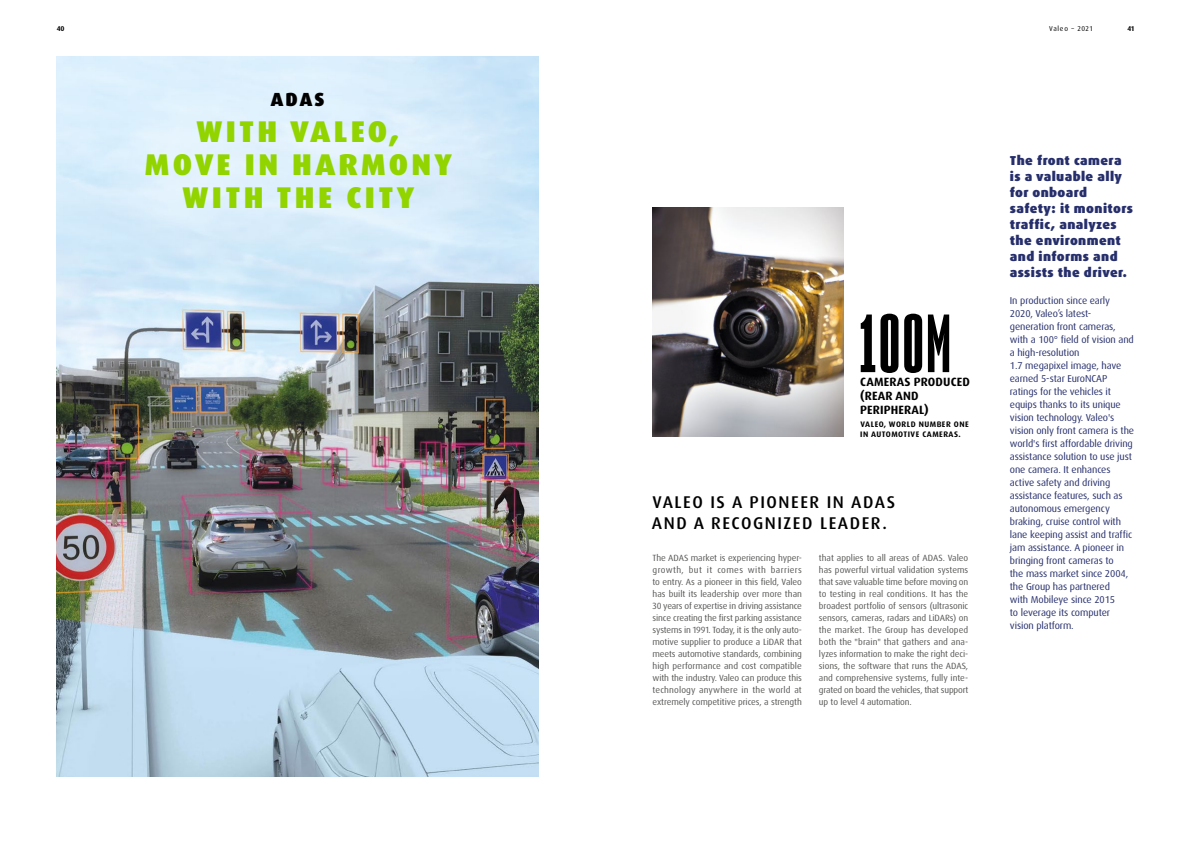
<style>
.page{position:relative;width:1191px;height:842px;background:#fff}
.page>*{position:absolute;margin:0;border:0;box-sizing:border-box;transform-origin:0 0}
.t1{font:80px "Sharp Grotesk Bold 10";color:#000}
.t2{font:900 30px/33px "Dax OT";letter-spacing:.11em;color:#91d400;text-align:center}
.t3{font:900 19px "Dax OT";color:#000}
.t4{font:500 17px/21px "Dax OT";letter-spacing:.09em;color:#000}
.t5{font:900 13px/16px "Dax OT";letter-spacing:.03em;color:#262f6c}
.t6{font:700 12px/14px "Dax OT";letter-spacing:.01em;color:#000}
.t7{font:10px/13px "Dax OT";letter-spacing:-.01em;color:#262f6c}
.t8{font:9px/12px "Dax OT";letter-spacing:-.01em;color:#575756;text-align:justify}
.t9{font:700 8px/10px "Dax OT";letter-spacing:.06em;color:#000}
.t10{font:7px "Dax OT";letter-spacing:.1em;color:#000}
.t11{font:700 7px "Dax OT";color:#000}
</style>
<div class="page">
<img style="left:57px;top:57px;width:482px;height:720px">
<img style="left:652px;top:208px;width:191px;height:229px">
<p class="t11" style="left:57px;top:24px;width:9px">40</p>
<p class="t10" style="left:1049px;top:24px;width:45px">Valeo – 2021</p>
<p class="t11" style="left:1127px;top:24px;width:8px">41</p>
<h3 class="t3" style="left:271px;top:87px;width:55px">ADAS</h3>
<h2 class="t2" style="left:145px;top:115px;width:308px">WITH VALEO,<br>MOVE IN HARMONY<br>WITH THE CITY</h2>
<h1 class="t1" style="left:860px;top:296px;width:92px">100M</h1>
<h3 class="t6" style="left:860px;top:375px;width:111px">CAMERAS PRODUCED (REAR AND<br>PERIPHERAL)</h3>
<p class="t9" style="left:860px;top:419px;width:110px">VALEO, WORLD NUMBER ONE<br>IN AUTOMOTIVE CAMERAS.</p>
<h3 class="t4" style="left:652px;top:492px;width:245px">VALEO IS A PIONEER IN ADAS<br>AND A RECOGNIZED LEADER.</h3>
<p class="t8" style="left:652px;top:552px;width:151px">The ADAS market is experiencing hyper&shy;growth, but it comes with barriers to entry. As a pioneer in this field, Valeo has built its leadership over more than 30 years of expertise in driving assistance since creating the first parking assistance systems in 1991. Today, it is the only auto&shy;motive supplier to produce a LiDAR that meets automotive standards, combining high performance and cost compatible with the industry. Valeo can produce this technology anywhere in the world at extremely competitive prices, a strength</p>
<p class="t8" style="left:819px;top:552px;width:151px">that applies to all areas of ADAS. Valeo has powerful virtual validation systems that save valuable time before moving on to testing in real conditions. It has the broadest portfolio of sensors (ultrasonic sensors, cameras, radars and LiDARs) on the market. The Group has developed both the "brain" that gathers and ana&shy;lyzes information to make the right deci&shy;sions, the software that runs the ADAS, and comprehensive systems, fully inte&shy;grated on board the vehicles, that support up to level 4 automation.</p>
<h3 class="t5" style="left:1009px;top:153px;width:125px">The front camera is a valuable ally for onboard safety: it monitors traffic, analyzes the environment and informs and assists the driver.</h3>
<p class="t7" style="left:1009px;top:294px;width:126px">In production since early<br>2020, Valeo’s latest&shy;generation front cameras, with a 100° field of vision and a high-resolution<br>1.7 megapixel image, have earned 5-star EuroNCAP ratings for the vehicles it equips thanks to its unique vision technology. Valeo's vision only front camera is the world's first affordable driving assistance solution to use just one camera. It enhances active safety and driving assistance features, such as autonomous emergency braking, cruise control with lane keeping assist and traffic jam assistance. A pioneer in bringing front cameras to<br>the mass market since 2004, the Group has partnered<br>with Mobileye since 2015<br>to leverage its computer vision platform.</p>
</div>
